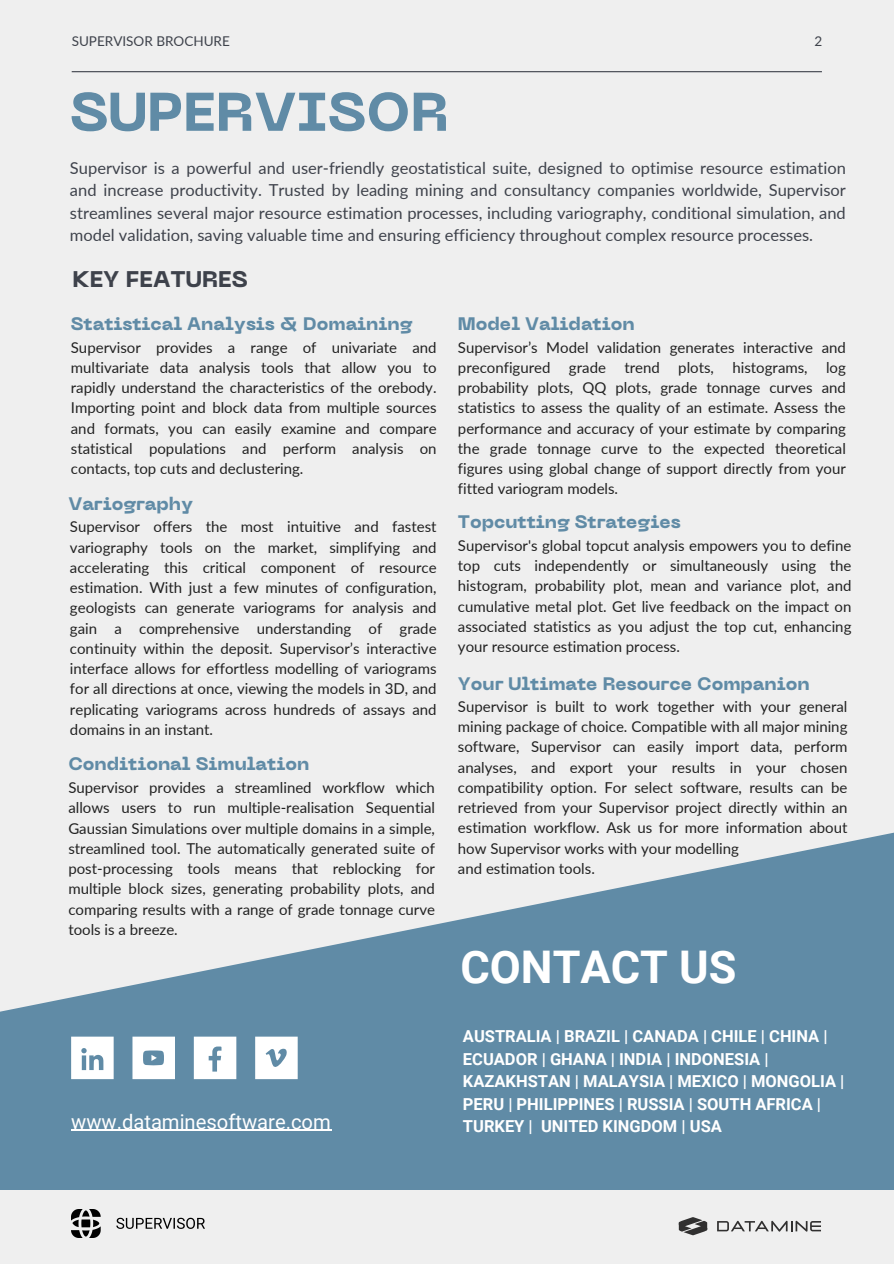
<style>
.page{position:relative;width:894px;height:1264px;background:#fff}
.page>*{position:absolute;margin:0;border:0;box-sizing:border-box;transform-origin:0 0}
.t1{font:800 54px "PP Neue Machina";color:#608ba6}
.t2{font:700 45px "Roboto";color:#fff}
.t3{font:800 22.5px "PP Neue Machina";color:#3e424b}
.t4{font:20.25px "Roboto";color:#fff}
.t5{font:800 18px "PP Neue Machina";color:#608ba6}
.t6{font:16.5px/22.5px "Lato";color:#3e424b;text-align:justify}
.t7{font:700 16.5px/22.5px "Roboto";color:#fff}
.t8{font:15px/20.2px "Lato";color:#222;text-align:justify}
.t9{font:13.5px "Lato";color:#3e424b}
</style>
<div class="page">
<div style="left:0;top:0;width:893px;height:1263px;background:#efefef"></div>
<hr style="left:72px;top:71px;width:749px;height:1px;background:#3e424b">
<svg style="left:0;top:833px;width:893px;height:357px;fill:#608ba6"></svg>
<svg style="left:194px;top:1036px;width:42px;height:43px"></svg>
<svg style="left:255px;top:1036px;width:42px;height:43px"></svg>
<svg style="left:71px;top:1036px;width:43px;height:43px"></svg>
<svg style="left:132px;top:1036px;width:43px;height:43px"></svg>
<img style="left:71px;top:1209px;width:133px;height:28px">
<hr style="left:71px;top:1129px;width:260px;height:1px;background:#fff">
<svg style="left:678px;top:1217px;width:29px;height:18px"></svg>
<svg style="left:717px;top:1220px;width:103px;height:11px"></svg>
<p class="t9" style="left:72px;top:33px;width:160px">SUPERVISOR BROCHURE</p>
<p class="t9" style="left:814px;top:33px;width:9px">2</p>
<h1 class="t1" style="left:70px;top:91px;width:380px">SUPERVISOR</h1>
<p class="t6" style="left:70px;top:156px;width:777px">Supervisor is a powerful and user-friendly geostatistical suite, designed to optimise resource estimation and increase productivity. Trusted by leading mining and consultancy companies worldwide, Supervisor streamlines several major resource estimation processes, including variography, conditional simulation, and model validation, saving valuable time and ensuring efficiency throughout complex resource processes.</p>
<h3 class="t3" style="left:72px;top:270px;width:177px">KEY FEATURES</h3>
<h6 class="t5" style="left:71px;top:317px;width:343px">Statistical Analysis &amp; Domaining</h6>
<h6 class="t8" style="left:71px;top:336px;width:367px">Supervisor provides a range of univariate and multivariate data analysis tools that allow you to rapidly understand the characteristics of the orebody.<br>Importing point and block data from multiple sources and formats, you can easily examine and compare statistical populations and perform analysis on contacts, top cuts and declustering.</h6>
<h6 class="t5" style="left:68px;top:496px;width:126px">Variography</h6>
<h6 class="t8" style="left:70px;top:516px;width:368px">Supervisor offers the most intuitive and fastest variography tools on the market, simplifying and accelerating this critical component of resource estimation. With just a few minutes of configuration, geologists can generate variograms for analysis and gain a comprehensive understanding of grade continuity within the deposit. Supervisor’s interactive interface allows for effortless modelling of variograms for all directions at once, viewing the models in 3D, and replicating variograms across hundreds of assays and domains in an instant.</h6>
<p class="t5" style="left:68px;top:756px;width:242px">Conditional Simulation</p>
<p class="t8" style="left:68px;top:777px;width:368px">Supervisor provides a streamlined workflow which allows users to run multiple-realisation Sequential Gaussian Simulations over multiple domains in a simple, streamlined tool. The automatically generated suite of post-processing tools means that reblocking for multiple block sizes, generating probability plots, and comparing results with a range of grade tonnage curve tools is a breeze.</p>
<p class="t5" style="left:458px;top:317px;width:178px">Model Validation</p>
<p class="t8" style="left:458px;top:336px;width:389px">Supervisor’s Model validation generates interactive and preconfigured grade trend plots, histograms, log probability plots, QQ plots, grade tonnage curves and statistics to assess the quality of an estimate. Assess the performance and accuracy of your estimate by comparing the grade tonnage curve to the expected theoretical figures using global change of support directly from your fitted variogram models.</p>
<p class="t5" style="left:458px;top:515px;width:224px">Topcutting Strategies</p>
<p class="t8" style="left:458px;top:535px;width:395px">Supervisor's global topcut analysis empowers you to define top cuts independently or simultaneously using the histogram, probability plot, mean and variance plot, and cumulative metal plot. Get live feedback on the impact on associated statistics as you adjust the top cut, enhancing your resource estimation process.</p>
<p class="t5" style="left:458px;top:677px;width:353px">Your Ultimate Resource Companion</p>
<p class="t8" style="left:458px;top:696px;width:391px">Supervisor is built to work together with your general mining package of choice. Compatible with all major mining software, Supervisor can easily import data, perform analyses, and export your results in your chosen compatibility option. For select software, results can be retrieved from your Supervisor project directly within an estimation workflow. Ask us for more information about how Supervisor works with your modelling</p>
<p class="t8" style="left:458px;top:858px;width:138px">and estimation tools.</p>
<p class="t2" style="left:460px;top:940px;width:277px">CONTACT US</p>
<p class="t7" style="left:463px;top:1025px;width:383px">AUSTRALIA | BRAZIL | CANADA | CHILE | CHINA | ECUADOR | GHANA | INDIA | INDONESIA | KAZAKHSTAN | MALAYSIA | MEXICO | MONGOLIA | PERU | PHILIPPINES | RUSSIA | SOUTH AFRICA |</p>
<h6 class="t4" style="left:71px;top:1109px;width:261px">www.dataminesoftware.com</h6>
<p class="t7" style="left:463px;top:1115px;width:260px">TURKEY | UNITED KINGDOM | USA</p>
</div>
